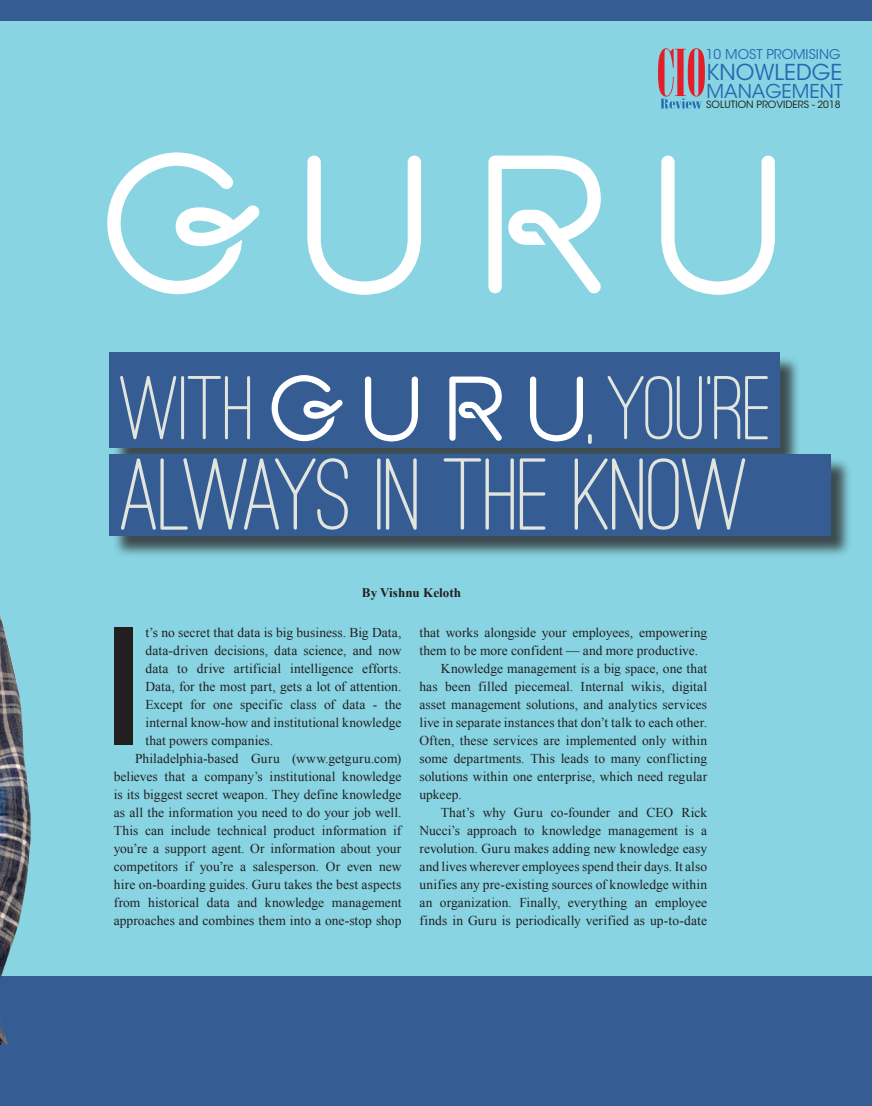
<style>
.page{position:relative;width:872px;height:1106px;background:#88d4e2}
.page>*{position:absolute;margin:0;border:0;box-sizing:border-box;transform-origin:0 0}
.t1{font:166.5px "Alternate Gothic No 2 BT";color:#231f20}
.t2{font:500 105.75px "Ostrich Sans Rounded";letter-spacing:-.02em;color:#e1e5dd}
.t3{font:500 93.75px "Ostrich Sans Rounded";letter-spacing:-.01em;color:#e1e5dd}
.t4{font:21.9px "ITC Avant Garde Std";color:#2569b2}
.t5{font:19.05px "ITC Avant Garde Std";color:#2569b2}
.t6{font:13.5px "Times New Roman";letter-spacing:.005em;color:#231f20}
.t7{font:13.5px "ITC Avant Garde Std";color:#2569b2}
.t8{font:700 13.05px "Times New Roman";color:#231f20}
.t9{font:9.9px "ITC Avant Garde Std";color:#1a1a18}
.s1{font-size:117.75px}
</style>
<div class="page">
<div style="left:0;top:0;width:872px;height:20px;background:#355d94"></div>
<div style="left:0;top:976px;width:872px;height:130px;background:#355d94"></div>
<div style="left:112px;top:355px;width:689px;height:115px;background:#231f20;opacity:.75"></div>
<div style="left:109px;top:352px;width:670px;height:96px;background:#355d94"></div>
<div style="left:112px;top:457px;width:740px;height:101px;background:#231f20;opacity:.75"></div>
<div style="left:109px;top:454px;width:721px;height:82px;background:#355d94"></div>
<img style="left:0;top:448px;width:154px;height:597px">
<svg style="left:658px;top:48px;width:47px;height:61px"></svg>
<svg style="left:661px;top:156px;width:114px;height:139px"></svg>
<svg style="left:488px;top:155px;width:113px;height:138px"></svg>
<svg style="left:307px;top:156px;width:114px;height:139px"></svg>
<svg style="left:107px;top:152px;width:153px;height:142px"></svg>
<svg style="left:530px;top:376px;width:53px;height:65px"></svg>
<svg style="left:449px;top:376px;width:53px;height:65px"></svg>
<svg style="left:365px;top:376px;width:53px;height:65px"></svg>
<svg style="left:272px;top:375px;width:71px;height:66px"></svg>
<p class="t7" style="left:706px;top:46px;width:136px">10 MOST PROMISING</p>
<h3 class="t4" style="left:706px;top:59px;width:137px">KNOWLEDGE</h3>
<h3 class="t5" style="left:706px;top:80px;width:138px">MANAGEMENT</h3>
<p class="t9" style="left:706px;top:99px;width:136px">SOLUTION PROVIDERS - 2018</p>
<h3 class="t3" style="left:120px;top:352px;width:138px">WITH</h3>
<h3 class="t3" style="left:586px;top:352px;width:188px"><span class="s1">,</span> YOU’RE</h3>
<h2 class="t2" style="left:120px;top:431px;width:632px">ALWAYS IN THE KNOW</h2>
<p class="t8" style="left:362px;top:583px;width:101px">By Vishnu Keloth</p>
<h1 class="t1" style="left:104px;top:594px;width:38px">I</h1>
<p class="t6" style="left:145px;top:623px;width:257px">t’s no secret that data is big business. Big Data,</p>
<p class="t6" style="left:145px;top:641px;width:257px">data-driven decisions, data science, and now</p>
<p class="t6" style="left:145px;top:659px;width:257px">data to drive artificial intelligence efforts.</p>
<p class="t6" style="left:145px;top:677px;width:257px">Data, for the most part, gets a lot of attention.</p>
<p class="t6" style="left:145px;top:695px;width:257px">Except for one specific class of data - the</p>
<p class="t6" style="left:145px;top:713px;width:257px">internal know-how and institutional knowledge</p>
<p class="t6" style="left:145px;top:731px;width:129px">that powers companies.</p>
<p class="t6" style="left:135px;top:749px;width:268px">Philadelphia-based Guru (www.getguru.com)</p>
<p class="t6" style="left:114px;top:767px;width:289px">believes that a company’s institutional knowledge</p>
<p class="t6" style="left:114px;top:785px;width:289px">is its biggest secret weapon. They define knowledge</p>
<p class="t6" style="left:114px;top:803px;width:289px">as all the information you need to do your job well.</p>
<p class="t6" style="left:114px;top:821px;width:289px">This can include technical product information if</p>
<p class="t6" style="left:114px;top:839px;width:289px">you’re a support agent. Or information about your</p>
<p class="t6" style="left:114px;top:857px;width:289px">competitors if you’re a salesperson. Or even new</p>
<p class="t6" style="left:114px;top:875px;width:289px">hire on-boarding guides. Guru takes the best aspects</p>
<p class="t6" style="left:114px;top:893px;width:289px">from historical data and knowledge management</p>
<p class="t6" style="left:114px;top:911px;width:289px">approaches and combines them into a one-stop shop</p>
<p class="t6" style="left:419px;top:623px;width:289px">that works alongside your employees, empowering</p>
<p class="t6" style="left:419px;top:641px;width:280px">them to be more confident — and more productive.</p>
<p class="t6" style="left:441px;top:659px;width:268px">Knowledge management is a big space, one that</p>
<p class="t6" style="left:419px;top:677px;width:289px">has been filled piecemeal. Internal wikis, digital</p>
<p class="t6" style="left:419px;top:695px;width:289px">asset management solutions, and analytics services</p>
<p class="t6" style="left:419px;top:713px;width:289px">live in separate instances that don’t talk to each other.</p>
<p class="t6" style="left:419px;top:731px;width:289px">Often, these services are implemented only within</p>
<p class="t6" style="left:419px;top:749px;width:289px">some departments. This leads to many conflicting</p>
<p class="t6" style="left:419px;top:767px;width:289px">solutions within one enterprise, which need regular</p>
<p class="t6" style="left:419px;top:785px;width:44px">upkeep.</p>
<p class="t6" style="left:441px;top:803px;width:268px">That’s why Guru co-founder and CEO Rick</p>
<p class="t6" style="left:419px;top:821px;width:289px">Nucci’s approach to knowledge management is a</p>
<p class="t6" style="left:419px;top:839px;width:289px">revolution. Guru makes adding new knowledge easy</p>
<p class="t6" style="left:419px;top:857px;width:289px">and lives wherever employees spend their days. It also</p>
<p class="t6" style="left:419px;top:875px;width:289px">unifies any pre-existing sources of knowledge within</p>
<p class="t6" style="left:419px;top:893px;width:289px">an organization. Finally, everything an employee</p>
<p class="t6" style="left:419px;top:911px;width:289px">finds in Guru is periodically verified as up-to-date</p>
</div>
